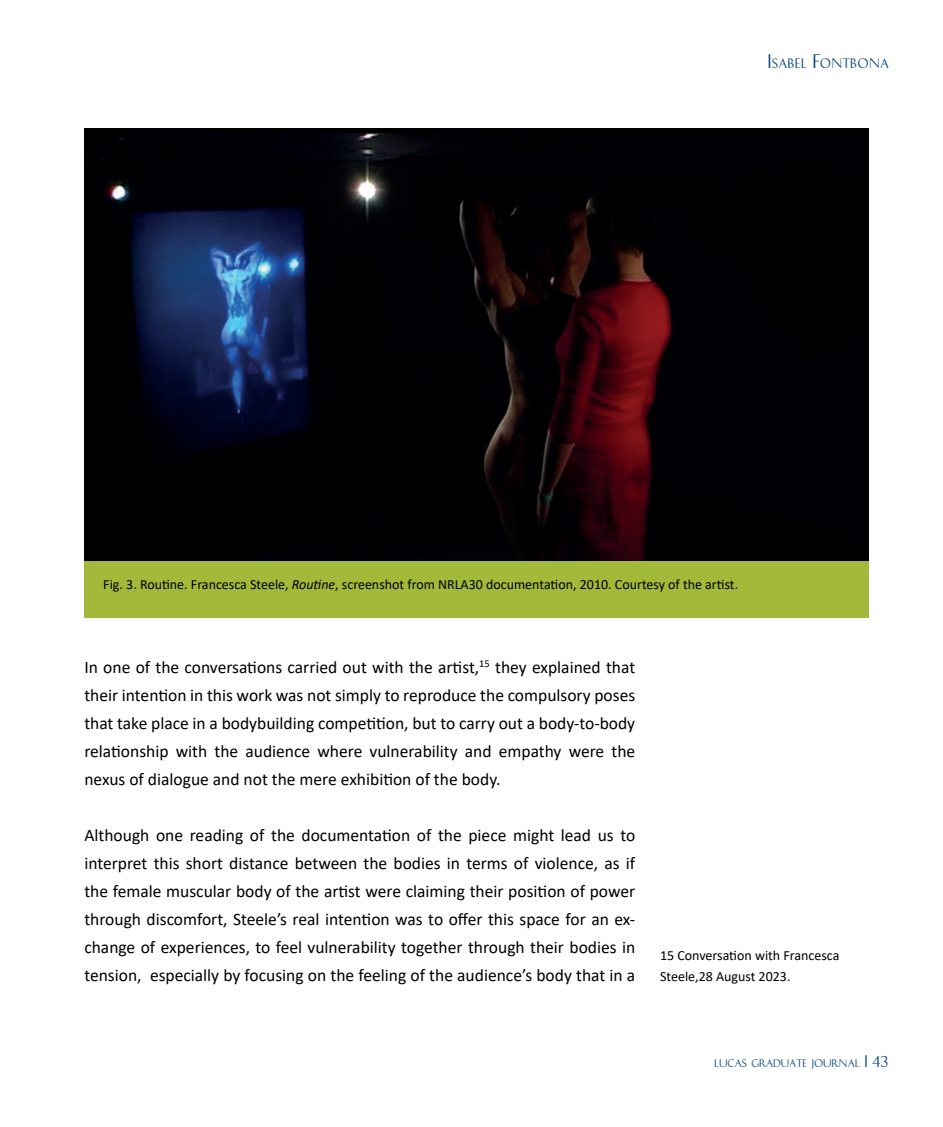
<style>
.page{position:relative;width:943px;height:1127px;background:#fff}
.page>*{position:absolute;margin:0;border:0;box-sizing:border-box;transform-origin:0 0}
.t1{font:17.5px/28px "Calibri";color:#000001;text-align:justify}
.t2{font:14px/21px "Calibri";color:#000001}
.t3{font:12.25px "History Two";color:#0d4981}
.t4{font:9.8px "History Two";color:#0d4981}
.s1{font-size:17.5px}
.s2{font-style:italic}
.s3{font-size:14px}
</style>
<div class="page">
<img style="left:84px;top:129px;width:784px;height:432px">
<div style="left:84px;top:561px;width:784px;height:56px;background:#a2b939"></div>
<p class="t3" style="left:767px;top:55px;width:124px"><span class="s1">I</span>SABEL <span class="s1">F</span>ONTBONA</p>
<p class="t2" style="left:103px;top:573px;width:636px">Fig. 3. Routine. Francesca Steele, <span class="s2">Routine</span>, screenshot from NRLA30 documentation, 2010. Courtesy of the artist.</p>
<p class="t1" style="left:84px;top:652px;width:552px">In one of the conversations carried out with the artist,<sup>15</sup> they explained that their intention in this work was not simply to reproduce the compulsory poses that take place in a bodybuilding competition, but to carry out a body-to-body relationship with the audience where vulnerability and empathy were the nexus of dialogue and not the mere exhibition of the body.</p>
<p class="t1" style="left:84px;top:820px;width:552px">Although one reading of the documentation of the piece might lead us to interpret this short distance between the bodies in terms of violence, as if the female muscular body of the artist were claiming their position of power through discomfort, Steele’s real intention was to offer this space for an ex&shy;change of experiences, to feel vulnerability together through their bodies in tension, especially by focusing on the feeling of the audience’s body that in a</p>
<p class="t2" style="left:660px;top:943px;width:181px">15 Conversation with Francesca<br>Steele,28 August 2023.</p>
<p class="t4" style="left:714px;top:1057px;width:176px">LUCAS GRADUATE JOURNAL <span class="s3">| 43</span></p>
</div>
